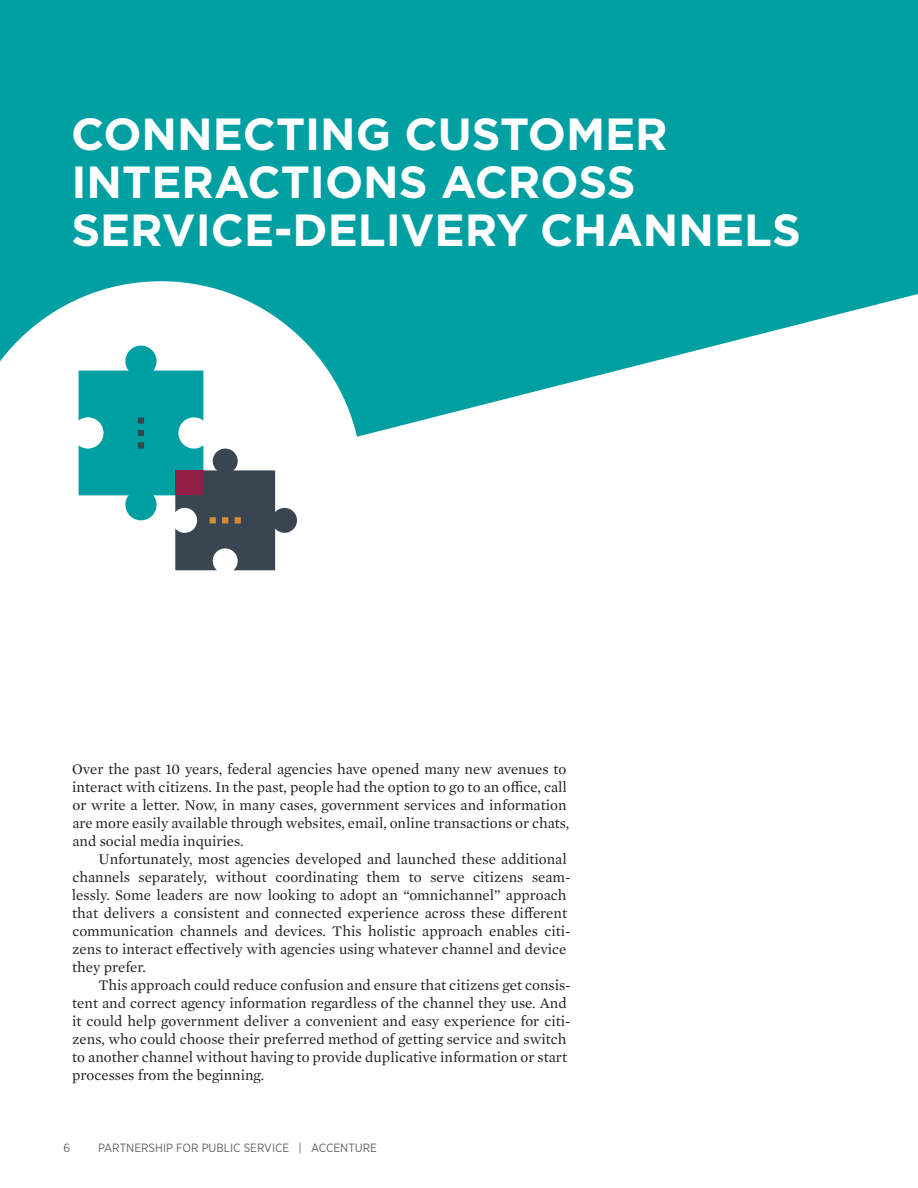
<style>
.page{position:relative;width:918px;height:1188px;background:#fff}
.page>*{position:absolute;margin:0;border:0;box-sizing:border-box;transform-origin:0 0}
.t1{font:700 45px/48px "Gotham";color:#fff}
.t2{font:15px/18px "Mercury Text G1";color:#231f20}
.t3{font:12px "Gotham Narrow";color:#636366}
</style>
<div class="page">
<svg style="left:0;top:0;width:918px;height:436px;background:#1daaac"></svg>
<svg style="left:0;top:281px;width:362px;height:290px"></svg>
<div style="left:125px;top:346px;width:32px;height:31px;background:#00a0a2;border-radius:50%"></div>
<div style="left:272px;top:508px;width:25px;height:25px;background:#394651;border-radius:50%"></div>
<svg style="left:79px;top:371px;width:196px;height:199px"></svg>
<div style="left:175px;top:470px;width:28px;height:25px;background:#901e46"></div>
<h1 class="t1" style="left:71px;top:110px;width:731px">CONNECTING CUSTOMER<br>INTERACTIONS ACROSS<br>SERVICE-DELIVERY CHANNELS</h1>
<p class="t2" style="left:72px;top:759px;width:499px">Over the past 10 years, federal agencies have opened many new avenues to interact with citizens. In the past, people had the option to go to an office, call or write a letter. Now, in many cases, government services and information are more easily available through websites, email, online transactions or chats, and social media inquiries.</p>
<p class="t2" style="left:72px;top:849px;width:500px;text-indent:27px">Unfortunately, most agencies developed and launched these additional channels separately, without coordinating them to serve citizens seam&shy;lessly. Some leaders are now looking to adopt an “omnichannel” approach that delivers a consistent and connected experience across these different communication channels and devices. This holistic approach enables citi&shy;zens to interact effectively with agencies using whatever channel and device they prefer.</p>
<p class="t2" style="left:72px;top:975px;width:500px;text-indent:26px">This approach could reduce confusion and ensure that citizens get consis&shy;tent and correct agency information regardless of the channel they use. And it could help government deliver a convenient and easy experience for citi&shy;zens, who could choose their preferred method of getting service and switch to another channel without having to provide duplicative information or start processes from the beginning.</p>
<p class="t3" style="left:63px;top:1140px;width:8px">6</p>
<p class="t3" style="left:98px;top:1140px;width:280px">PARTNERSHIP FOR PUBLIC SERVICE | ACCENTURE</p>
</div>
